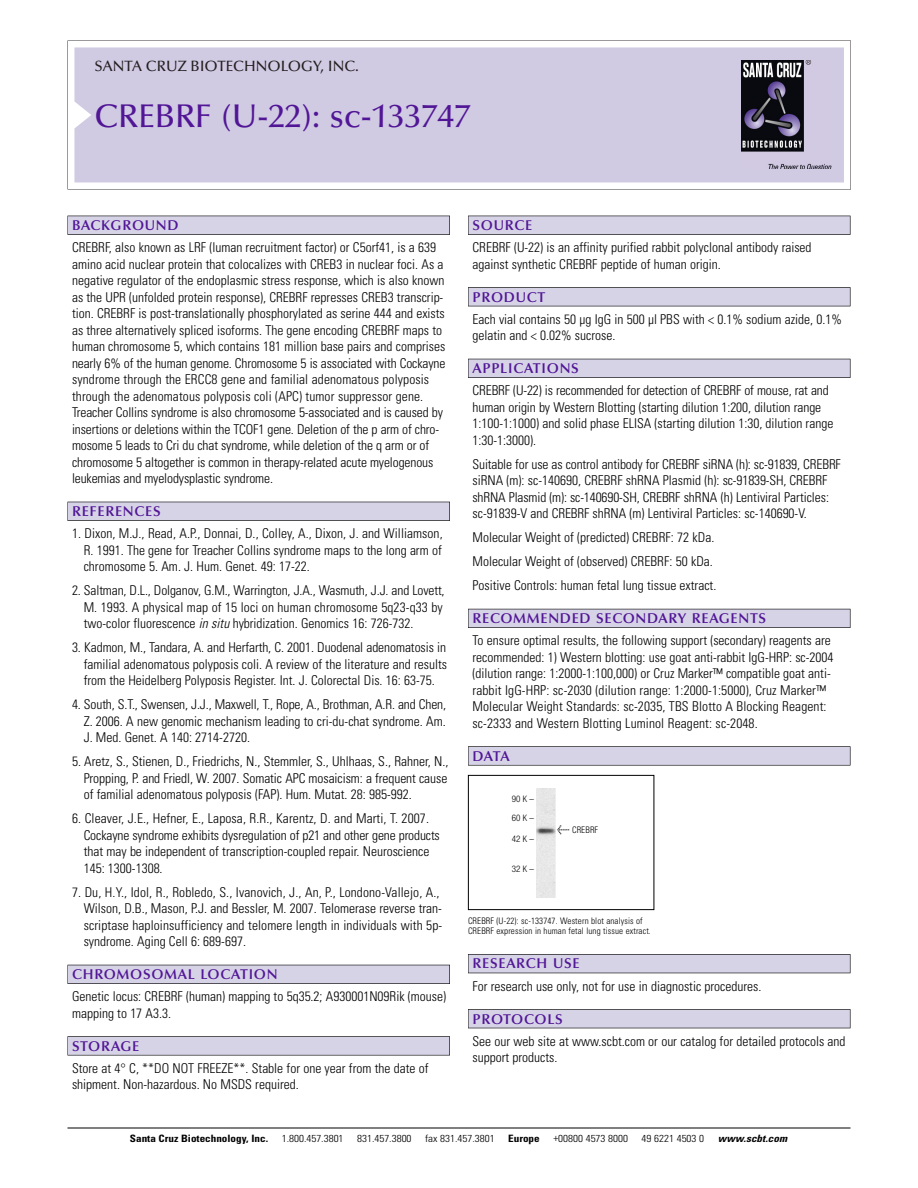
<style>
.page{position:relative;width:918px;height:1188px;background:#fff}
.page>*{position:absolute;margin:0;border:0;box-sizing:border-box;transform-origin:0 0}
.t1{font:500 33px "Optima";color:#511695}
.t2{font:500 15px "Optima";color:#231f20}
.t3{font:600 14.25px "Optima";letter-spacing:.05em;color:#511695}
.t4{font:300 condensed 13.5px/16.5px "Univers";color:#000}
.t5{font:300 condensed 10.2px "Univers";color:#000;scale:1.1 1}
.t6{font:700 condensed 10.2px "Univers";color:#000;scale:1.1 1}
.t7{font:italic 700 condensed 10.2px "Univers";letter-spacing:.005em;color:#000;scale:1.1 1}
.t8{font:300 condensed 9px/10.5px "Univers";letter-spacing:.015em;color:#000}
.t9{font:300 condensed 9px/19.5px "Helvetica Neue";letter-spacing:.13em;color:#000}
.s1{font-style:italic}
.s2{font-family:"Meta Plus";font-weight:400;font-stretch:normal;font-size:10.5px}
</style>
<div class="page">
<svg style="left:68px;top:40px;width:783px;height:149px"></svg>
<div style="left:74px;top:47px;width:770px;height:135px;background:#d1cae3"></div>
<img style="left:741px;top:60px;width:90px;height:108px">
<div style="left:68px;top:216px;width:382px;height:19px;background:#525155"></div>
<div style="left:68px;top:216px;width:381px;height:18px;background:#d7d3e7"></div>
<div style="left:68px;top:502px;width:382px;height:19px;background:#515055"></div>
<div style="left:68px;top:502px;width:381px;height:18px;background:#d7d3e7"></div>
<div style="left:68px;top:965px;width:382px;height:19px;background:#525158"></div>
<div style="left:68px;top:965px;width:381px;height:18px;background:#d7d3e7"></div>
<div style="left:68px;top:1036px;width:382px;height:19px;background:#575759"></div>
<div style="left:68px;top:1037px;width:381px;height:18px;background:#d7d3e7"></div>
<div style="left:468px;top:216px;width:382px;height:19px;background:#525155"></div>
<div style="left:468px;top:216px;width:382px;height:18px;background:#d7d3e7"></div>
<div style="left:468px;top:287px;width:382px;height:19px;background:#525155"></div>
<div style="left:468px;top:288px;width:382px;height:18px;background:#d7d3e7"></div>
<div style="left:468px;top:359px;width:382px;height:19px;background:#525158"></div>
<div style="left:468px;top:359px;width:382px;height:18px;background:#d7d3e7"></div>
<div style="left:468px;top:609px;width:382px;height:19px;background:#54535a"></div>
<div style="left:468px;top:609px;width:382px;height:18px;background:#d7d3e7"></div>
<svg style="left:468px;top:746px;width:382px;height:20px"></svg>
<div style="left:468px;top:747px;width:382px;height:18px;background:#d7d3e7"></div>
<div style="left:468px;top:954px;width:382px;height:19px;background:#525158"></div>
<div style="left:468px;top:955px;width:382px;height:18px;background:#d7d3e7"></div>
<div style="left:468px;top:1009px;width:382px;height:19px;background:#525156"></div>
<div style="left:468px;top:1010px;width:382px;height:18px;background:#d7d3e7"></div>
<hr style="left:68px;top:1128px;width:782px;height:1px;background:#000">
<div style="left:468px;top:775px;width:186px;height:135px;border:1px solid #000"></div>
<img style="left:536px;top:788px;width:19px;height:109px">
<p class="t2" style="left:94px;top:61px;width:266px">SANTA CRUZ BIOTECHNOLOGY, INC.</p>
<h1 class="t1" style="left:94px;top:103px;width:378px">CREBRF (U-22): sc-133747</h1>
<p class="t3" style="left:72px;top:219px;width:108px">BACKGROUND</p>
<p class="t4" style="left:72px;top:240px;width:375px">CREBRF, also known as LRF (luman recruitment factor) or C5orf41, is a 639 amino acid nuclear protein that colocalizes with CREB3 in nuclear foci. As a negative regulator of the endoplasmic stress response, which is also known as the UPR (unfolded protein response), CREBRF represses CREB3 transcrip&shy;tion. CREBRF is post-translationally phosphorylated as serine 444 and exists as three alternatively spliced isoforms. The gene encoding CREBRF maps to human chromosome 5, which contains 181 million base pairs and comprises nearly 6% of the human genome. Chromosome 5 is associated with Cockayne syndrome through the ERCC8 gene and familial adenomatous polyposis through the adenomatous polyposis coli (APC) tumor suppressor gene.<br>Treacher Collins syndrome is also chromosome 5-associated and is caused by insertions or deletions within the TCOF1 gene. Deletion of the p arm of chro&shy;mosome 5 leads to Cri du chat syndrome, while deletion of the q arm or of chromosome 5 altogether is common in therapy-related acute myelogenous leukemias and myelodysplastic syndrome.</p>
<p class="t3" style="left:72px;top:506px;width:90px">REFERENCES</p>
<p class="t4" style="left:84px;top:526px;width:360px;text-align:justify;text-indent:-12px">1. Dixon, M.J., Read, A.P., Donnai, D., Colley, A., Dixon, J. and Williamson, R. 1991. The gene for Treacher Collins syndrome maps to the long arm of chromosome 5. Am. J. Hum. Genet. 49: 17-22.</p>
<p class="t4" style="left:84px;top:583px;width:362px;text-indent:-12px">2. Saltman, D.L., Dolganov, G.M., Warrington, J.A., Wasmuth, J.J. and Lovett,<br>M. 1993. A physical map of 15 loci on human chromosome 5q23-q33 by two-color fluorescence <span class="s1">in situ</span> hybridization. Genomics 16: 726-732.</p>
<p class="t4" style="left:84px;top:640px;width:365px;text-align:justify;text-indent:-12px">3. Kadmon, M., Tandara, A. and Herfarth, C. 2001. Duodenal adenomatosis in familial adenomatous polyposis coli. A review of the literature and results from the Heidelberg Polyposis Register. Int. J. Colorectal Dis. 16: 63-75.</p>
<p class="t4" style="left:84px;top:697px;width:364px;text-align:justify;text-indent:-12px">4. South, S.T., Swensen, J.J., Maxwell, T., Rope, A., Brothman, A.R. and Chen, Z. 2006. A new genomic mechanism leading to cri-du-chat syndrome. Am.<br>J. Med. Genet. A 140: 2714-2720.</p>
<p class="t4" style="left:84px;top:754px;width:366px;text-align:justify;text-indent:-12px">5. Aretz, S., Stienen, D., Friedrichs, N., Stemmler, S., Uhlhaas, S., Rahner, N., Propping, P. and Friedl, W. 2007. Somatic APC mosaicism: a frequent cause of familial adenomatous polyposis (FAP). Hum. Mutat. 28: 985-992.</p>
<p class="t4" style="left:84px;top:811px;width:358px;text-indent:-12px">6. Cleaver, J.E., Hefner, E., Laposa, R.R., Karentz, D. and Marti, T. 2007.<br>Cockayne syndrome exhibits dysregulation of p21 and other gene products that may be independent of transcription-coupled repair. Neuroscience 145: 1300-1308.</p>
<p class="t4" style="left:84px;top:885px;width:360px;text-indent:-12px">7. Du, H.Y., Idol, R., Robledo, S., Ivanovich, J., An, P., Londono-Vallejo, A., Wilson, D.B., Mason, P.J. and Bessler, M. 2007. Telomerase reverse tran&shy;scriptase haploinsufficiency and telomere length in individuals with 5p&shy;syndrome. Aging Cell 6: 689-697.</p>
<p class="t3" style="left:72px;top:969px;width:207px">CHROMOSOMAL LOCATION</p>
<p class="t4" style="left:72px;top:989px;width:376px">Genetic locus: CREBRF (human) mapping to 5q35.2; A930001N09Rik (mouse) mapping to 17 A3.3.</p>
<p class="t3" style="left:72px;top:1040px;width:69px">STORAGE</p>
<p class="t4" style="left:72px;top:1061px;width:358px">Store at 4° C, **DO NOT FREEZE**. Stable for one year from the date of shipment. Non-hazardous. No MSDS required.</p>
<p class="t3" style="left:473px;top:219px;width:61px">SOURCE</p>
<p class="t4" style="left:473px;top:240px;width:341px">CREBRF (U-22) is an affinity purified rabbit polyclonal antibody raised against synthetic CREBRF peptide of human origin.</p>
<p class="t3" style="left:473px;top:291px;width:74px">PRODUCT</p>
<p class="t4" style="left:473px;top:312px;width:371px">Each vial contains 50 µg IgG in 500 µl PBS with &lt; 0.1% sodium azide, 0.1% gelatin and &lt; 0.02% sucrose.</p>
<p class="t3" style="left:473px;top:363px;width:108px">APPLICATIONS</p>
<p class="t4" style="left:473px;top:383px;width:362px">CREBRF (U-22) is recommended for detection of CREBRF of mouse, rat and human origin by Western Blotting (starting dilution 1:200, dilution range 1:100-1:1000) and solid phase ELISA (starting dilution 1:30, dilution range 1:30-1:3000).</p>
<p class="t4" style="left:473px;top:457px;width:370px">Suitable for use as control antibody for CREBRF siRNA (h): sc-91839, CREBRF siRNA (m): sc-140690, CREBRF shRNA Plasmid (h): sc-91839-SH, CREBRF shRNA Plasmid (m): sc-140690-SH, CREBRF shRNA (h) Lentiviral Particles: sc-91839-V and CREBRF shRNA (m) Lentiviral Particles: sc-140690-V.</p>
<p class="t4" style="left:473px;top:527px;width:245px;line-height:24px">Molecular Weight of (predicted) CREBRF: 72 kDa.<br>Molecular Weight of (observed) CREBRF: 50 kDa.<br>Positive Controls: human fetal lung tissue extract.</p>
<p class="t3" style="left:473px;top:613px;width:295px">RECOMMENDED SECONDARY REAGENTS</p>
<p class="t4" style="left:473px;top:633px;width:363px">To ensure optimal results, the following support (secondary) reagents are recommended: 1) Western blotting: use goat anti-rabbit IgG-HRP: sc-2004 (dilution range: 1:2000-1:100,000) or Cruz Marker™ compatible goat anti&shy;rabbit IgG-HRP: sc-2030 (dilution range: 1:2000-1:5000), Cruz Marker™ Molecular Weight Standards: sc-2035, TBS Blotto A Blocking Reagent: sc-2333 and Western Blotting Luminol Reagent: sc-2048.</p>
<p class="t3" style="left:473px;top:750px;width:39px">DATA</p>
<p class="t9" style="left:512px;top:790px;width:24px">90K–<br>60K–</p>
<p class="t9" style="left:512px;top:830px;width:24px">42K–</p>
<p class="t9" style="left:512px;top:860px;width:24px">32K–</p>
<p class="t8" style="left:557px;top:826px;width:42px"><span class="s2">&lt;</span> CREBRF</p>
<p class="t8" style="left:468px;top:916px;width:184px">CREBRF (U-22): sc-133747. Western blot analysis of<br>CREBRF expression in human fetal lung tissue extract.</p>
<p class="t3" style="left:473px;top:958px;width:109px">RESEARCH USE</p>
<p class="t4" style="left:473px;top:979px;width:290px">For research use only, not for use in diagnostic procedures.</p>
<p class="t3" style="left:473px;top:1013px;width:92px">PROTOCOLS</p>
<p class="t4" style="left:473px;top:1034px;width:375px">See our web site at www.scbt.com or our catalog for detailed protocols and support products.</p>
<p class="t6" style="left:130px;top:1135px;width:127px">Santa Cruz Biotechnology, Inc.</p>
<p class="t5" style="left:282px;top:1135px;width:58px">1.800.457.3801</p>
<p class="t5" style="left:357px;top:1135px;width:51px">831.457.3800</p>
<p class="t5" style="left:425px;top:1135px;width:65px">fax 831.457.3801</p>
<p class="t6" style="left:508px;top:1135px;width:30px">Europe</p>
<p class="t5" style="left:553px;top:1135px;width:69px">+00800 4573 8000</p>
<p class="t5" style="left:642px;top:1135px;width:58px">49 6221 4503 0</p>
<p class="t7" style="left:718px;top:1135px;width:64px">www.scbt.com</p>
</div>
